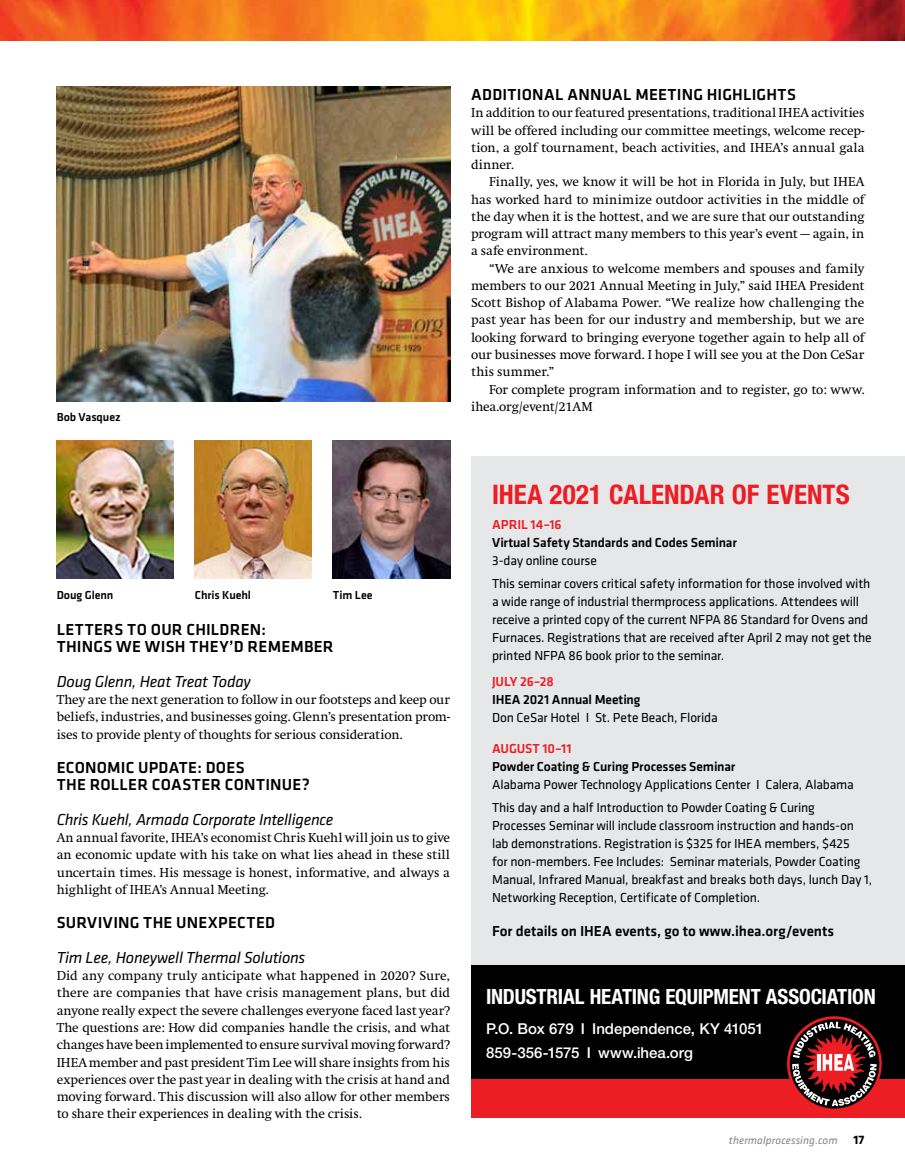
<style>
.page{position:relative;width:905px;height:1175px;background:#fff}
.page>*{position:absolute;margin:0;border:0;box-sizing:border-box;transform-origin:0 0}
.t1{font:700 condensed 27px "Helvetica Neue";color:#ed1d24}
.t2{font:700 condensed 21px "Helvetica Neue";letter-spacing:-.01em;color:#fff}
.t3{font:500 16.5px/17.2px "Klavika Basic";letter-spacing:.01em;color:#000}
.t4{font:italic 16.5px "Klavika Basic";letter-spacing:-.015em;color:#000}
.t5{font:500 15px/24px "Helvetica Neue";letter-spacing:-.005em;color:#fff}
.t6{font:500 15px "Klavika Basic";color:#000}
.t7{font:13.5px/17.2px "Swift";letter-spacing:-.005em;color:#000;text-align:justify}
.t8{font:13.5px/18px "Klavika Basic";letter-spacing:-.01em;color:#000}
.t9{font:500 13.5px "Klavika Basic";letter-spacing:-.01em;color:#000}
.t10{font:500 13.5px "Klavika Basic";letter-spacing:-.01em;color:#ed1d24}
.t11{font:500 12px "Klavika Basic";letter-spacing:-.005em;color:#000}
.t12{font:italic 11.25px "Klavika Basic";letter-spacing:.01em;color:#808285}
.s1{font-weight:700;font-style:normal;font-size:12.75px;color:#000}
</style>
<div class="page">
<img style="left:0;top:0;width:904px;height:40px">
<div style="left:471px;top:963px;width:433px;height:131px;background:#000"></div>
<div style="left:471px;top:1079px;width:433px;height:39px;background:#ed1d24"></div>
<svg style="left:787px;top:1016px;width:94px;height:95px"></svg>
<svg style="left:789px;top:1019px;width:90px;height:89px"></svg>
<svg style="left:792px;top:1021px;width:84px;height:85px"></svg>
<div style="left:471px;top:456px;width:433px;height:508px;background:#e6e7e8"></div>
<img style="left:57px;top:440px;width:117px;height:138px">
<img style="left:333px;top:440px;width:117px;height:138px">
<img style="left:195px;top:440px;width:117px;height:138px">
<img style="left:57px;top:87px;width:393px;height:315px">
<p class="t11" style="left:57px;top:409px;width:65px">Bob Vasquez</p>
<p class="t3" style="left:471px;top:86px;width:326px">ADDITIONAL ANNUAL MEETING HIGHLIGHTS</p>
<p class="t7" style="left:471px;top:105px;width:395px">In addition to our featured presentations, traditional IHEA activities will be offered including our committee meetings, welcome recep&shy;tion, a golf tournament, beach activities, and IHEA’s annual gala dinner.</p>
<p class="t7" style="left:471px;top:174px;width:395px;text-indent:18px">Finally, yes, we know it will be hot in Florida in July, but IHEA has worked hard to minimize outdoor activities in the middle of the day when it is the hottest, and we are sure that our outstanding program will attract many members to this year’s event — again, in a safe environment.</p>
<p class="t7" style="left:471px;top:260px;width:395px;text-indent:18px">“We are anxious to welcome members and spouses and family members to our 2021 Annual Meeting in July,” said IHEA President Scott Bishop of Alabama Power. “We realize how challenging the past year has been for our industry and membership, but we are looking forward to bringing everyone together again to help all of our businesses move forward. I hope I will see you at the Don CeSar this summer.”</p>
<p class="t7" style="left:471px;top:381px;width:395px;text-indent:18px">For complete program information and to register, go to: www. ihea.org/event/21AM</p>
<p class="t11" style="left:57px;top:586px;width:58px">Doug Glenn</p>
<p class="t11" style="left:195px;top:586px;width:58px">Chris Kuehl</p>
<p class="t11" style="left:333px;top:586px;width:41px">Tim Lee</p>
<p class="t3" style="left:57px;top:620px;width:278px">LETTERS TO OUR CHILDREN:<br>THINGS WE WISH THEY’D REMEMBER</p>
<p class="t4" style="left:57px;top:671px;width:195px">Doug Glenn, Heat Treat Today</p>
<p class="t7" style="left:57px;top:691px;width:395px">They are the next generation to follow in our footsteps and keep our beliefs, industries, and businesses going. Glenn’s presentation prom&shy;ises to provide plenty of thoughts for serious consideration.</p>
<p class="t3" style="left:57px;top:758px;width:254px">ECONOMIC UPDATE: DOES<br>THE ROLLER COASTER CONTINUE?</p>
<p class="t4" style="left:57px;top:809px;width:278px">Chris Kuehl, Armada Corporate Intelligence</p>
<p class="t7" style="left:57px;top:829px;width:395px">An annual favorite, IHEA’s economist Chris Kuehl will join us to give an economic update with his take on what lies ahead in these still uncertain times. His message is honest, informative, and always a highlight of IHEA’s Annual Meeting.</p>
<p class="t3" style="left:57px;top:914px;width:220px">SURVIVING THE UNEXPECTED</p>
<p class="t4" style="left:57px;top:947px;width:250px">Tim Lee, Honeywell Thermal Solutions</p>
<p class="t7" style="left:57px;top:967px;width:395px">Did any company truly anticipate what happened in 2020? Sure, there are companies that have crisis management plans, but did anyone really expect the severe challenges everyone faced last year?<br>The questions are: How did companies handle the crisis, and what changes have been implemented to ensure survival moving forward?<br>IHEA member and past president Tim Lee will share insights from his experiences over the past year in dealing with the crisis at hand and moving forward. This discussion will also allow for other members to share their experiences in dealing with the crisis.</p>
<h1 class="t1" style="left:492px;top:478px;width:359px">IHEA 2021 CALENDAR OF EVENTS</h1>
<p class="t10" style="left:492px;top:516px;width:71px">APRIL 14–16</p>
<p class="t9" style="left:492px;top:534px;width:246px">Virtual Safety Standards and Codes Seminar</p>
<p class="t8" style="left:492px;top:549px;width:380px;line-height:22.5px">3-day online course<br>This seminar covers critical safety information for those involved with</p>
<p class="t8" style="left:492px;top:592px;width:381px">a wide range of industrial thermprocess applications. Attendees will receive a printed copy of the current NFPA 86 Standard for Ovens and Furnaces. Registrations that are received after April 2 may not get the printed NFPA 86 book prior to the seminar.</p>
<p class="t10" style="left:492px;top:672px;width:63px">JULY 26–28</p>
<p class="t9" style="left:492px;top:690px;width:150px">IHEA 2021 Annual Meeting</p>
<p class="t8" style="left:492px;top:708px;width:227px">Don CeSar Hotel I St. Pete Beach, Florida</p>
<p class="t10" style="left:492px;top:739px;width:81px">AUGUST 10–11</p>
<p class="t9" style="left:492px;top:757px;width:245px">Powder Coating &amp; Curing Processes Seminar</p>
<p class="t8" style="left:492px;top:773px;width:363px;line-height:22.5px">Alabama Power Technology Applications Center I Calera, Alabama<br>This day and a half Introduction to Powder Coating &amp; Curing</p>
<p class="t8" style="left:492px;top:815px;width:381px">Processes Seminar will include classroom instruction and hands-on lab demonstrations. Registration is $325 for IHEA members, $425<br>for non-members. Fee Includes: Seminar materials, Powder Coating Manual, Infrared Manual, breakfast and breaks both days, lunch Day 1, Networking Reception, Certificate of Completion.</p>
<p class="t6" style="left:492px;top:921px;width:343px">For details on IHEA events, go to www.ihea.org/events</p>
<h2 class="t2" style="left:486px;top:983px;width:391px">INDUSTRIAL HEATING EQUIPMENT ASSOCIATION</h2>
<p class="t5" style="left:486px;top:1016px;width:279px">P.O. Box 679 I Independence, KY 41051<br>859-356-1575 I www.ihea.org</p>
<p class="t12" style="left:729px;top:1133px;width:137px">thermalprocessing.com <span class="s1">17</span></p>
</div>
